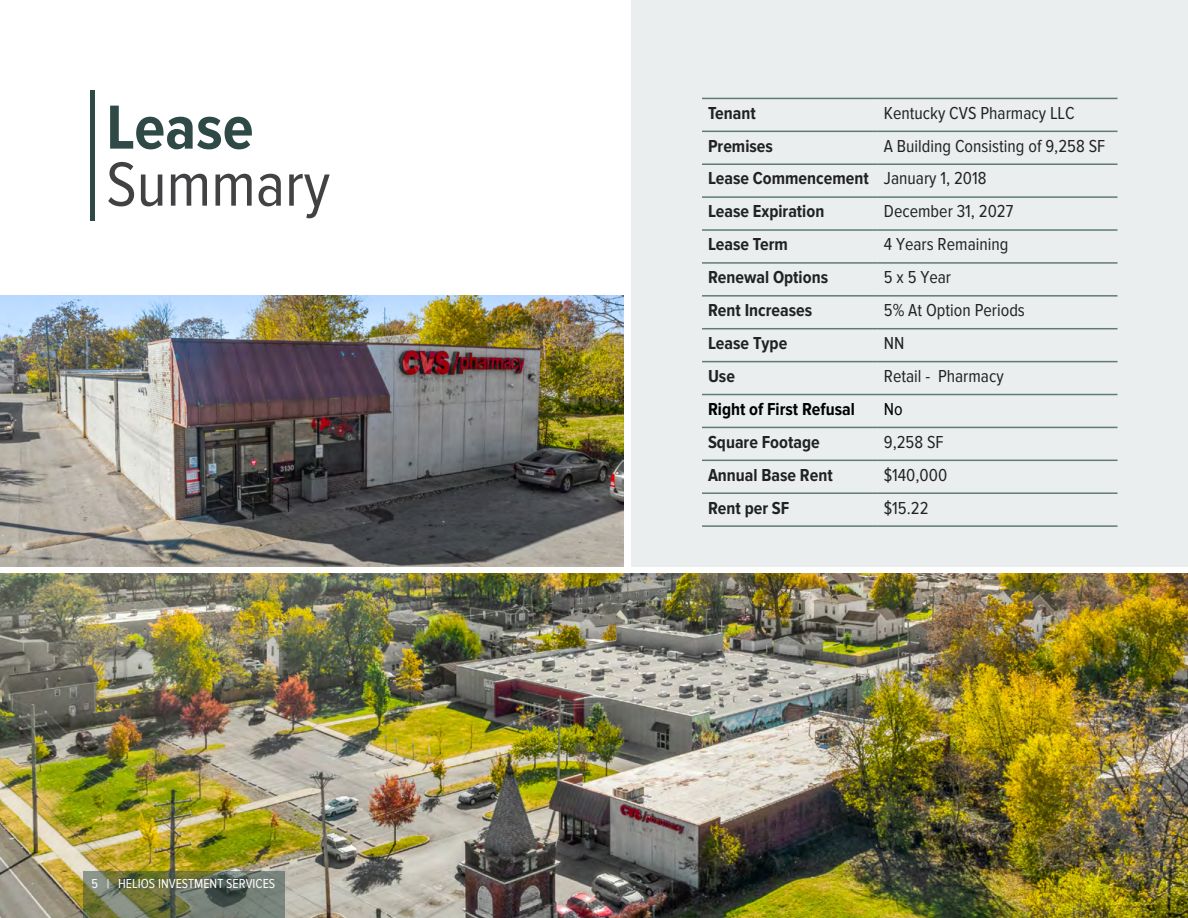
<style>
.page{position:relative;width:1188px;height:918px;background:#fff}
.page>*{position:absolute;margin:0;border:0;box-sizing:border-box;transform-origin:0 0}
.t1{font:64.5px "Proxima Nova Cond";color:#424143}
.t2{font:700 64.5px "Proxima Nova Cond";color:#2f4a46}
.t3{font:18px/32.8px "Proxima Nova Cond";color:#222}
.t4{font:700 18px "Proxima Nova Cond";color:#222}
.t5{font:700 18px "Proxima Nova Cond";color:#000}
.t6{font:18px "Proxima Nova Cond";color:#000}
.t7{font:13.5px "Proxima Nova Cond";color:#fff}
.s1{font-weight:700}
</style>
<div class="page">
<div style="left:90px;top:90px;width:5px;height:130px;background:#2f4a46"></div>
<div style="left:632px;top:0;width:556px;height:567px;background:#eaeeef"></div>
<hr style="left:702px;top:98px;width:176px;height:1px;background:#5f7c74">
<hr style="left:878px;top:98px;width:239px;height:1px;background:#5f7c74">
<hr style="left:702px;top:131px;width:176px;height:1px;background:#5f7c74">
<hr style="left:878px;top:131px;width:239px;height:1px;background:#5f7c74">
<hr style="left:702px;top:163px;width:176px;height:2px;background:#5f7c74">
<hr style="left:878px;top:163px;width:239px;height:2px;background:#5f7c74">
<hr style="left:702px;top:196px;width:176px;height:2px;background:#5f7c74">
<hr style="left:878px;top:196px;width:239px;height:2px;background:#5f7c74">
<hr style="left:702px;top:229px;width:176px;height:2px;background:#5f7c74">
<hr style="left:878px;top:229px;width:239px;height:2px;background:#5f7c74">
<hr style="left:702px;top:262px;width:176px;height:2px;background:#5f7c74">
<hr style="left:878px;top:262px;width:239px;height:2px;background:#5f7c74">
<hr style="left:702px;top:295px;width:176px;height:2px;background:#5f7c74">
<hr style="left:878px;top:295px;width:239px;height:2px;background:#5f7c74">
<hr style="left:702px;top:328px;width:176px;height:1px;background:#5f7c74">
<hr style="left:878px;top:328px;width:239px;height:1px;background:#5f7c74">
<hr style="left:702px;top:361px;width:176px;height:1px;background:#5f7c74">
<hr style="left:878px;top:361px;width:239px;height:1px;background:#5f7c74">
<hr style="left:702px;top:394px;width:176px;height:1px;background:#5f7c74">
<hr style="left:878px;top:394px;width:239px;height:1px;background:#5f7c74">
<hr style="left:702px;top:427px;width:176px;height:1px;background:#5f7c74">
<hr style="left:878px;top:427px;width:239px;height:1px;background:#5f7c74">
<hr style="left:702px;top:460px;width:176px;height:1px;background:#5f7c74">
<hr style="left:878px;top:460px;width:239px;height:1px;background:#5f7c74">
<hr style="left:702px;top:492px;width:176px;height:2px;background:#5f7c74">
<hr style="left:878px;top:492px;width:239px;height:2px;background:#5f7c74">
<hr style="left:702px;top:525px;width:176px;height:2px;background:#5f7c74">
<hr style="left:878px;top:525px;width:239px;height:2px;background:#5f7c74">
<img style="left:0;top:296px;width:624px;height:271px">
<img style="left:0;top:573px;width:1188px;height:345px">
<svg style="left:83px;top:871px;width:202px;height:47px;background:#6b745a"></svg>
<h1 class="t2" style="left:106px;top:91px;width:149px">Lease</h1>
<h1 class="t1" style="left:106px;top:148px;width:225px">Summary</h1>
<p class="t7" style="left:92px;top:876px;width:185px">5 | HELIOS INVESTMENT SERVICES</p>
<p class="t4" style="left:708px;top:103px;width:49px">Tenant</p>
<p class="t3" style="left:884px;top:97px;width:192px">Kentucky CVS Pharmacy LLC</p>
<p class="t4" style="left:708px;top:136px;width:66px">Premises</p>
<p class="t3" style="left:708px;top:130px;width:399px;text-indent:176px">A Building Consisting of 9,258 SF<br><span class="s1">Lease Commencement</span> January 1, 2018<br><span class="s1">Lease Expiration</span></p>
<p class="t3" style="left:884px;top:195px;width:131px">December 31, 2027</p>
<p class="t4" style="left:708px;top:234px;width:81px">Lease Term</p>
<p class="t3" style="left:884px;top:228px;width:126px">4 Years Remaining</p>
<p class="t4" style="left:708px;top:267px;width:122px">Renewal Options</p>
<p class="t3" style="left:884px;top:261px;width:69px">5 x 5 Year</p>
<p class="t4" style="left:708px;top:300px;width:106px">Rent Increases</p>
<p class="t3" style="left:884px;top:294px;width:143px">5% At Option Periods</p>
<p class="t4" style="left:708px;top:333px;width:81px">Lease Type</p>
<p class="t3" style="left:884px;top:327px;width:22px">NN</p>
<p class="t4" style="left:708px;top:366px;width:29px">Use</p>
<p class="t3" style="left:884px;top:360px;width:121px">Retail - Pharmacy</p>
<p class="t5" style="left:708px;top:399px;width:148px">Right of First Refusal</p>
<p class="t6" style="left:884px;top:399px;width:20px">No</p>
<p class="t4" style="left:708px;top:432px;width:113px">Square Footage</p>
<p class="t3" style="left:884px;top:426px;width:61px">9,258 SF</p>
<p class="t4" style="left:708px;top:465px;width:126px">Annual Base Rent</p>
<p class="t3" style="left:884px;top:459px;width:65px">$140,000</p>
<p class="t4" style="left:708px;top:498px;width:83px">Rent per SF</p>
<p class="t3" style="left:884px;top:492px;width:46px">$15.22</p>
</div>
